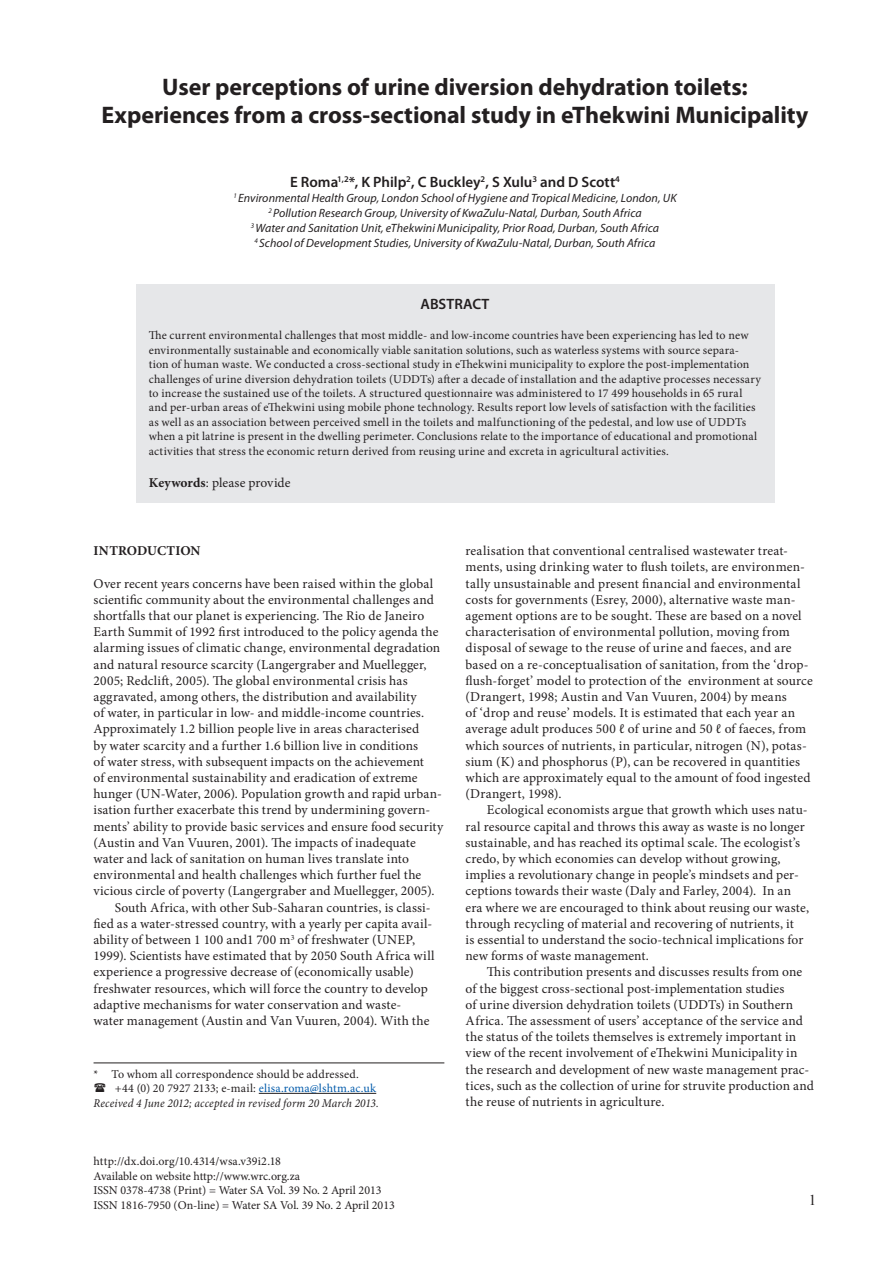
<style>
.page{position:relative;width:893px;height:1263px;background:#fff}
.page>*{position:absolute;margin:0;border:0;box-sizing:border-box;transform-origin:0 0}
.Headline{font:700 24px "Myriad Pro";letter-spacing:-.005em;color:#231f20}
.Author{font:600 15px "Myriad Pro";color:#231f20}
.t1{font:15px "Times New Roman";color:#231f20}
.Body_Text{font:13.5px/16.2px "Minion Pro";letter-spacing:.01em;color:#231f20}
.Body_text_no_indent{font:13.5px/16.2px "Minion Pro";letter-spacing:.01em;color:#231f20}
.Keywords{font:13.5px "Minion Pro";color:#231f20}
.Body_text_no_indent-2{font:700 13.5px "Minion Pro";letter-spacing:-.005em;color:#231f20}
.Abstract{font:12px/14.4px "Minion Pro";letter-spacing:.01em;color:#231f20}
.Address{font:italic 12px "Myriad Pro";letter-spacing:.005em;color:#231f20}
.Body_text_2{font:12px "Minion Pro";letter-spacing:.01em;color:#231f20}
.Body_text_2-2{font:italic 12px "Minion Pro";letter-spacing:.015em;color:#231f20;scale:.95 1}
.s1{font-weight:700}
.s2{color:#015aaa}
</style>
<div class="page">
<div style="left:136px;top:284px;width:638px;height:218px;background:#e6e7e9"></div>
<hr style="left:259px;top:1093px;width:117px;height:1px;background:#231f20">
<hr style="left:94px;top:1062px;width:350px;height:1px;background:#231f20">
<p class="Headline" style="left:162px;top:71px;width:587px">User perceptions of urine diversion dehydration toilets:</p>
<p class="Headline" style="left:101px;top:100px;width:708px">Experiences from a cross-sectional study in eThekwini Municipality</p>
<p class="Author" style="left:290px;top:172px;width:331px">E Roma<sup>1,2</sup>*, K Philp<sup>2</sup>, C Buckley<sup>2</sup>, S Xulu<sup>3</sup> and D Scott<sup>4</sup></p>
<p class="Address" style="left:233px;top:190px;width:445px"><sup>1</sup> Environmental Health Group, London School of Hygiene and Tropical Medicine, London, UK</p>
<p class="Address" style="left:268px;top:205px;width:375px"><sup>2</sup> Pollution Research Group, University of KwaZulu-Natal, Durban, South Africa</p>
<p class="Address" style="left:251px;top:220px;width:410px"><sup>3</sup> Water and Sanitation Unit, eThekwini Municipality, Prior Road, Durban, South Africa</p>
<p class="Address" style="left:255px;top:235px;width:402px"><sup>4</sup> School of Development Studies, University of KwaZulu-Natal, Durban, South Africa</p>
<p class="Author" style="left:420px;top:294px;width:70px">ABSTRACT</p>
<p class="Abstract" style="left:149px;top:328px;width:614px">The current environmental challenges that most middle- and low-income countries have been experiencing has led to new environmentally sustainable and economically viable sanitation solutions, such as waterless systems with source separa&shy;tion of human waste. We conducted a cross-sectional study in eThekwini municipality to explore the post-implementation challenges of urine diversion dehydration toilets (UDDTs) after a decade of installation and the adaptive processes necessary to increase the sustained use of the toilets. A structured questionnaire was administered to 17 499 households in 65 rural and per-urban areas of eThekwini using mobile phone technology. Results report low levels of satisfaction with the facilities as well as an association between perceived smell in the toilets and malfunctioning of the pedestal, and low use of UDDTs when a pit latrine is present in the dwelling perimeter. Conclusions relate to the importance of educational and promotional activities that stress the economic return derived from reusing urine and excreta in agricultural activities.</p>
<p class="Keywords" style="left:149px;top:474px;width:143px"><span class="s1">Keywords</span>: please provide</p>
<p class="Body_text_no_indent-2" style="left:94px;top:541px;width:109px">INTRODUCTION</p>
<p class="Body_text_no_indent" style="left:94px;top:575px;width:351px">Over recent years concerns have been raised within the global scientific community about the environmental challenges and shortfalls that our planet is experiencing. The Rio de Janeiro Earth Summit of 1992 first introduced to the policy agenda the alarming issues of climatic change, environmental degradation and natural resource scarcity (Langergraber and Muellegger, 2005; Redclift, 2005). The global environmental crisis has aggravated, among others, the distribution and availability<br>of water, in particular in low- and middle-income countries.<br>Approximately 1.2 billion people live in areas characterised<br>by water scarcity and a further 1.6 billion live in conditions<br>of water stress, with subsequent impacts on the achievement<br>of environmental sustainability and eradication of extreme hunger (UN-Water, 2006). Population growth and rapid urban&shy;isation further exacerbate this trend by undermining govern&shy;ments’ ability to provide basic services and ensure food security (Austin and Van Vuuren, 2001). The impacts of inadequate water and lack of sanitation on human lives translate into environmental and health challenges which further fuel the vicious circle of poverty (Langergraber and Muellegger, 2005).</p>
<p class="Body_Text" style="left:94px;top:899px;width:343px;text-indent:21px">South Africa, with other Sub-Saharan countries, is classi&shy;fied as a water-stressed country, with a yearly per capita avail&shy;ability of between 1 100 and1 700 m<sup>3</sup> of freshwater (UNEP, 1999). Scientists have estimated that by 2050 South Africa will experience a progressive decrease of (economically usable) freshwater resources, which will force the country to develop adaptive mechanisms for water conservation and waste-<br>water management (Austin and Van Vuuren, 2004). With the</p>
<p class="Body_text_2" style="left:94px;top:1066px;width:267px">* To whom all correspondence should be addressed.</p>
<p class="Body_text_2" style="left:115px;top:1080px;width:263px">+44 (0) 20 7927 2133; e-mail: <span class="s2">elisa.roma@lshtm.ac.uk</span></p>
<p class="Body_text_2-2" style="left:94px;top:1094px;width:302px">Received 4 June 2012; accepted in revised form 20 March 2013.</p>
<p class="Body_Text" style="left:466px;top:543px;width:349px">realisation that conventional centralised wastewater treat&shy;ments, using drinking water to flush toilets, are environmen&shy;tally unsustainable and present financial and environmental costs for governments (Esrey, 2000), alternative waste man&shy;agement options are to be sought. These are based on a novel characterisation of environmental pollution, moving from disposal of sewage to the reuse of urine and faeces, and are based on a re-conceptualisation of sanitation, from the ‘drop&shy;flush-forget’ model to protection of the environment at source (Drangert, 1998; Austin and Van Vuuren, 2004) by means<br>of ‘drop and reuse’ models. It is estimated that each year an average adult produces 500 ℓ of urine and 50 ℓ of faeces, from which sources of nutrients, in particular, nitrogen (N), potas&shy;sium (K) and phosphorus (P), can be recovered in quantities which are approximately equal to the amount of food ingested (Drangert, 1998).</p>
<p class="Body_Text" style="left:466px;top:802px;width:345px;text-indent:21px">Ecological economists argue that growth which uses natu&shy;ral resource capital and throws this away as waste is no longer sustainable, and has reached its optimal scale. The ecologist’s credo, by which economies can develop without growing, implies a revolutionary change in people’s mindsets and per&shy;ceptions towards their waste (Daly and Farley, 2004). In an era where we are encouraged to think about reusing our waste, through recycling of material and recovering of nutrients, it<br>is essential to understand the socio-technical implications for new forms of waste management.</p>
<p class="Body_Text" style="left:466px;top:964px;width:350px;text-indent:21px">This contribution presents and discusses results from one of the biggest cross-sectional post-implementation studies<br>of urine diversion dehydration toilets (UDDTs) in Southern Africa. The assessment of users’ acceptance of the service and the status of the toilets themselves is extremely important in view of the recent involvement of eThekwini Municipality in the research and development of new waste management prac&shy;tices, such as the collection of urine for struvite production and the reuse of nutrients in agriculture.</p>
<p class="Body_text_2" style="left:94px;top:1153px;width:189px">http://dx.doi.org/10.4314/wsa.v39i2.18</p>
<p class="Abstract" style="left:94px;top:1169px;width:208px">Available on website http://www.wrc.org.za</p>
<p class="Abstract" style="left:94px;top:1183px;width:290px">ISSN 0378-4738 (Print) = Water SA Vol. 39 No. 2 April 2013</p>
<p class="Abstract" style="left:94px;top:1197px;width:303px">ISSN 1816-7950 (On-line) = Water SA Vol. 39 No. 2 April 2013</p>
<p class="t1" style="left:809px;top:1190px;width:9px">1</p>
</div>
